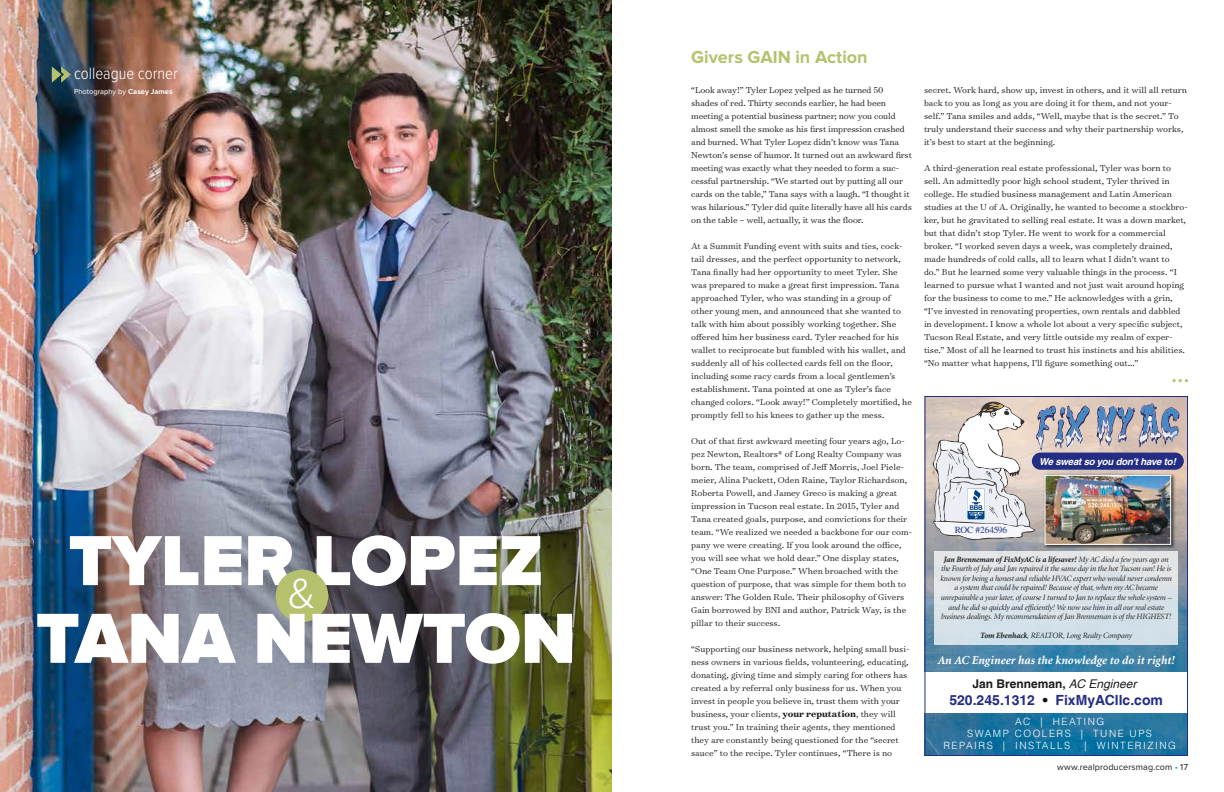
<style>
.page{position:relative;width:1224px;height:792px;background:#fff}
.page>*{position:absolute;margin:0;border:0;box-sizing:border-box;transform-origin:0 0}
.t1{font:900 73.5px "Proxima Nova";color:#fff}
.t2{font:300 43.7px "Proxima Nova";color:#fff}
.t3{font:700 18px "Proxima Nova";color:#b6c16d}
.t4{font:300 17px "Proxima Nova Cond";color:#fff}
.t5{font:700 14px "Helvetica";color:#232d84}
.t6{font:italic 700 12px "Minion";color:#fff}
.t7{font:700 12px "Helvetica";color:#1c1b1a}
.t8{font:300 10px "Helvetica LT Std";letter-spacing:.15em;color:#fff}
.t9{font:300 9.8px/13px "Surveyor Text";color:#1c1b1a}
.t10{font:italic 700 9.7px "Helvetica";letter-spacing:-.02em;color:#fff}
.t11{font:9.4px "Times";letter-spacing:-.02em;color:#213384}
.t12{font:9px "Proxima Nova";letter-spacing:.01em;color:#1c1b1a}
.t13{font:italic 8px/9.6px "Minion Display";letter-spacing:-.01em;color:#1c1b1a;text-align:center}
.t14{font:italic 700 8px "Minion";letter-spacing:-.01em;color:#1c1b1a}
.t15{font:7.5px "Proxima Nova";color:#fff}
.s1{font-weight:700}
.s2{font-family:"Minion Display";font-weight:400}
.s3{font-family:"Minion";font-weight:700}
.s4{font-weight:400;font-style:italic}
.s5{color:#131110}
.s6{color:#0098dd}
</style>
<div class="page">
<img style="left:0;top:0;width:612px;height:298px">
<img style="left:924px;top:396px;width:264px;height:360px">
<svg style="left:52px;top:66px;width:19px;height:17px"></svg>
<div style="left:0;top:298px;width:612px;height:494px;background:#1c1b1a;opacity:.3"></div>
<div style="left:276px;top:570px;width:52px;height:52px;background:#b6c16d;border-radius:50%"></div>
<svg style="left:1173px;top:379px;width:15px;height:3px"></svg>
<h3 class="t3" style="left:691px;top:49px;width:178px">Givers GAIN in Action</h3>
<h3 class="t4" style="left:74px;top:66px;width:105px">colleague corner</h3>
<p class="t15" style="left:74px;top:87px;width:100px">Photography by <span class="s1">Casey James</span></p>
<p class="t9" style="left:691px;top:83px;width:222px">“Look away!” Tyler Lopez yelped as he turned 50 shades of red. Thirty seconds earlier, he had been meeting a potential business partner; now you could almost smell the smoke as his first impression crashed and burned. What Tyler Lopez didn’t know was Tana Newton’s sense of humor. It turned out an awkward first meeting was exactly what they needed to form a suc&shy;cessful partnership. “We started out by putting all our cards on the table,” Tana says with a laugh. “I thought it was hilarious.” Tyler did quite literally have all his cards on the table – well, actually, it was the floor.</p>
<p class="t9" style="left:691px;top:239px;width:222px">At a Summit Funding event with suits and ties, cock&shy;tail dresses, and the perfect opportunity to network, Tana finally had her opportunity to meet Tyler. She was prepared to make a great first impression. Tana approached Tyler, who was standing in a group of other young men, and announced that she wanted to talk with him about possibly working together. She offered him her business card. Tyler reached for his wallet to reciprocate but fumbled with his wallet, and suddenly all of his collected cards fell on the floor, including some racy cards from a local gentlemen’s establishment. Tana pointed at one as Tyler’s face changed colors. “Look away!” Completely mortified, he promptly fell to his knees to gather up the mess.</p>
<p class="t9" style="left:691px;top:434px;width:222px">Out of that first awkward meeting four years ago, Lo&shy;pez Newton, Realtors® of Long Realty Company was born. The team, comprised of Jeff Morris, Joel Piele&shy;meier, Alina Puckett, Oden Raine, Taylor Richardson, Roberta Powell, and Jamey Greco is making a great impression in Tucson real estate. In 2015, Tyler and Tana created goals, purpose, and convictions for their team. “We realized we needed a backbone for our com&shy;pany we were creating. If you look around the office, you will see what we hold dear.” One display states, “One Team One Purpose.” When broached with the question of purpose, that was simple for them both to answer: The Golden Rule. Their philosophy of Givers Gain borrowed by BNI and author, Patrick Way, is the pillar to their success.</p>
<p class="t9" style="left:691px;top:642px;width:220px">“Supporting our business network, helping small busi&shy;ness owners in various fields, volunteering, educating, donating, giving time and simply caring for others has created a by referral only business for us. When you invest in people you believe in, trust them with your business, your clients, <span class="s1">your reputation</span>, they will trust you.” In training their agents, they mentioned they are constantly being questioned for the “secret sauce” to the recipe. Tyler continues, “There is no</p>
<h1 class="t1" style="left:69px;top:527px;width:476px">TYLER LOPEZ</h1>
<h2 class="t2" style="left:288px;top:573px;width:29px">&amp;</h2>
<h1 class="t1" style="left:36px;top:605px;width:541px">TANA NEWTON</h1>
<p class="t9" style="left:924px;top:83px;width:264px">secret. Work hard, show up, invest in others, and it will all return back to you as long as you are doing it for them, and not your&shy;self.” Tana smiles and adds, “Well, maybe that is the secret.” To truly understand their success and why their partnership works, it’s best to start at the beginning.</p>
<p class="t9" style="left:924px;top:161px;width:265px">A third-generation real estate professional, Tyler was born to sell. An admittedly poor high school student, Tyler thrived in college. He studied business management and Latin American studies at the U of A. Originally, he wanted to become a stockbro&shy;ker, but he gravitated to selling real estate. It was a down market, but that didn’t stop Tyler. He went to work for a commercial broker. “I worked seven days a week, was completely drained, made hundreds of cold calls, all to learn what I didn’t want to do.” But he learned some very valuable things in the process. “I learned to pursue what I wanted and not just wait around hoping for the business to come to me.” He acknowledges with a grin, “I’ve invested in renovating properties, own rentals and dabbled in development. I know a whole lot about a very specific subject, Tucson Real Estate, and very little outside my realm of exper&shy;tise.” Most of all he learned to trust his instincts and his abilities. “No matter what happens, I’ll figure something out...”</p>
<p class="t11" style="left:955px;top:525px;width:54px">ROC #264596</p>
<p class="t10" style="left:1039px;top:455px;width:138px">We sweat so you don’t have to!</p>
<p class="t14" style="left:944px;top:555px;width:226px">Jan Brenneman of FixMyAC is a lifesaver! <span class="s2">My AC died a few years ago on</span></p>
<p class="t13" style="left:941px;top:564px;width:233px">the Fourth of July and Jan repaired it the same day in the hot Tucson sun! He is known for being a honest and reliable HVAC expert who would never condemn a system that could be repaired! Because of that, when my AC became unrepairable a year later, of course I turned to Jan to replace the whole system – and he did so quickly and efficiently! We now use him in all our real estate business dealings. My recommendation of Jan Brenneman is of the HIGHEST!</p>
<p class="t13" style="left:980px;top:631px;width:154px"><span class="s3">Tom Ebenhack</span>, REALTOR, Long Realty Company</p>
<p class="t7" style="left:973px;top:679px;width:165px">Jan Brenneman, <span class="s4">AC Engineer</span></p>
<h3 class="t5" style="left:949px;top:694px;width:215px">520.245.1312 <span class="s5">•</span> FixMyACllc.com</h3>
<p class="t6" style="left:938px;top:654px;width:238px">An AC Engineer has the knowledge to do it right!</p>
<p class="t8" style="left:1015px;top:715px;width:91px">AC | HEATING</p>
<p class="t8" style="left:967px;top:727px;width:186px">SWAMP COOLERS | TUNE UPS</p>
<p class="t8" style="left:943px;top:739px;width:128px">REPAIRS | INSTALLS</p>
<p class="t8" style="left:1085px;top:739px;width:93px">| WINTERIZING</p>
<p class="t12" style="left:1057px;top:762px;width:132px">www.realproducersmag.com <span class="s6">•</span> 17</p>
</div>
